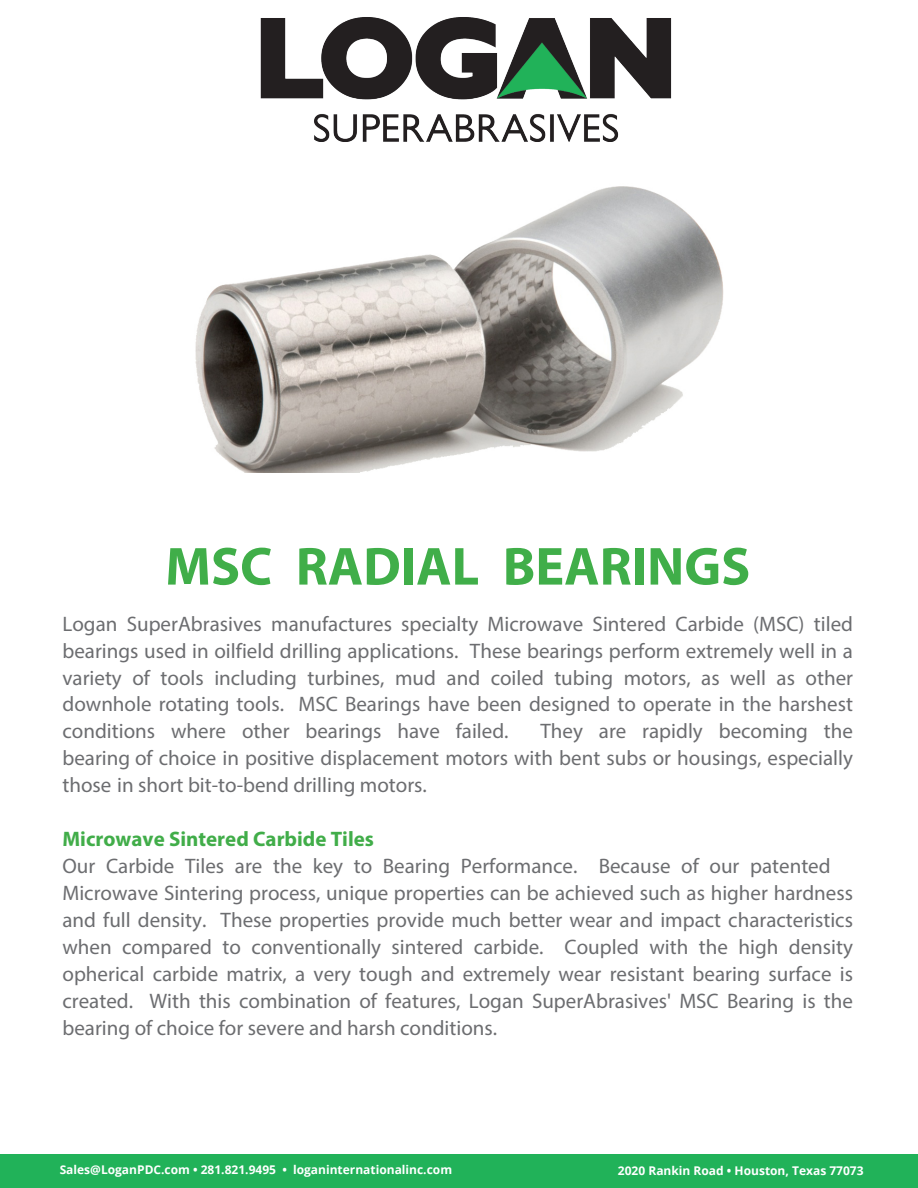
<style>
.page{position:relative;width:918px;height:1188px;background:#fff}
.page>*{position:absolute;margin:0;border:0;box-sizing:border-box;transform-origin:0 0}
.Text_Body{font:700 54px "Myriad Pro";color:#40ae49}
.Text_Body-2{font:21px/27px "Myriad Pro";color:#6c6d70;text-align:justify}
.t1{font:700 12px "Open Sans";color:#fff}
.s1{font-weight:700;color:#41ad49}
</style>
<div class="page">
<img style="left:260px;top:17px;width:412px;height:125px">
<div style="left:0;top:1154px;width:918px;height:34px;background:#21b259"></div>
<img style="left:195px;top:186px;width:529px;height:287px">
<p class="Text_Body" style="left:165px;top:531px;width:587px">MSC RADIAL BEARINGS</p>
<p class="Text_Body-2" style="left:63px;top:610px;width:792px">Logan SuperAbrasives manufactures specialty Microwave Sintered Carbide (MSC) tiled bearings used in oilfield drilling applications. These bearings perform extremely well in a variety of tools including turbines, mud and coiled tubing motors, as well as other downhole rotating tools. MSC Bearings have been designed to operate in the harshest conditions where other bearings have failed.</p>
<p class="Text_Body-2" style="left:63px;top:717px;width:792px;text-indent:478px">They are rapidly becoming the bearing of choice in positive displacement motors with bent subs or housings, especially those in short bit-to-bend drilling motors.</p>
<p class="Text_Body-2" style="left:63px;top:825px;width:792px;text-align:left"><span class="s1">Microwave Sintered Carbide Tiles<br></span>Our Carbide Tiles are the key to Bearing Performance. Because of our patented Microwave Sintering process, unique properties can be achieved such as higher hardness and full density. These properties provide much better wear and impact characteristics when compared to conventionally sintered carbide. Coupled with the high density opherical carbide matrix, a very tough and extremely wear resistant bearing surface is created. With this combination of features, Logan SuperAbrasives' MSC Bearing is the bearing of choice for severe and harsh conditions.</p>
<p class="t1" style="left:60px;top:1162px;width:394px">Sales@LoganPDC.com • 281.821.9495 • loganinternationalinc.com</p>
<p class="t1" style="left:618px;top:1162px;width:247px">2020 Rankin Road • Houston, Texas 77073</p>
</div>
